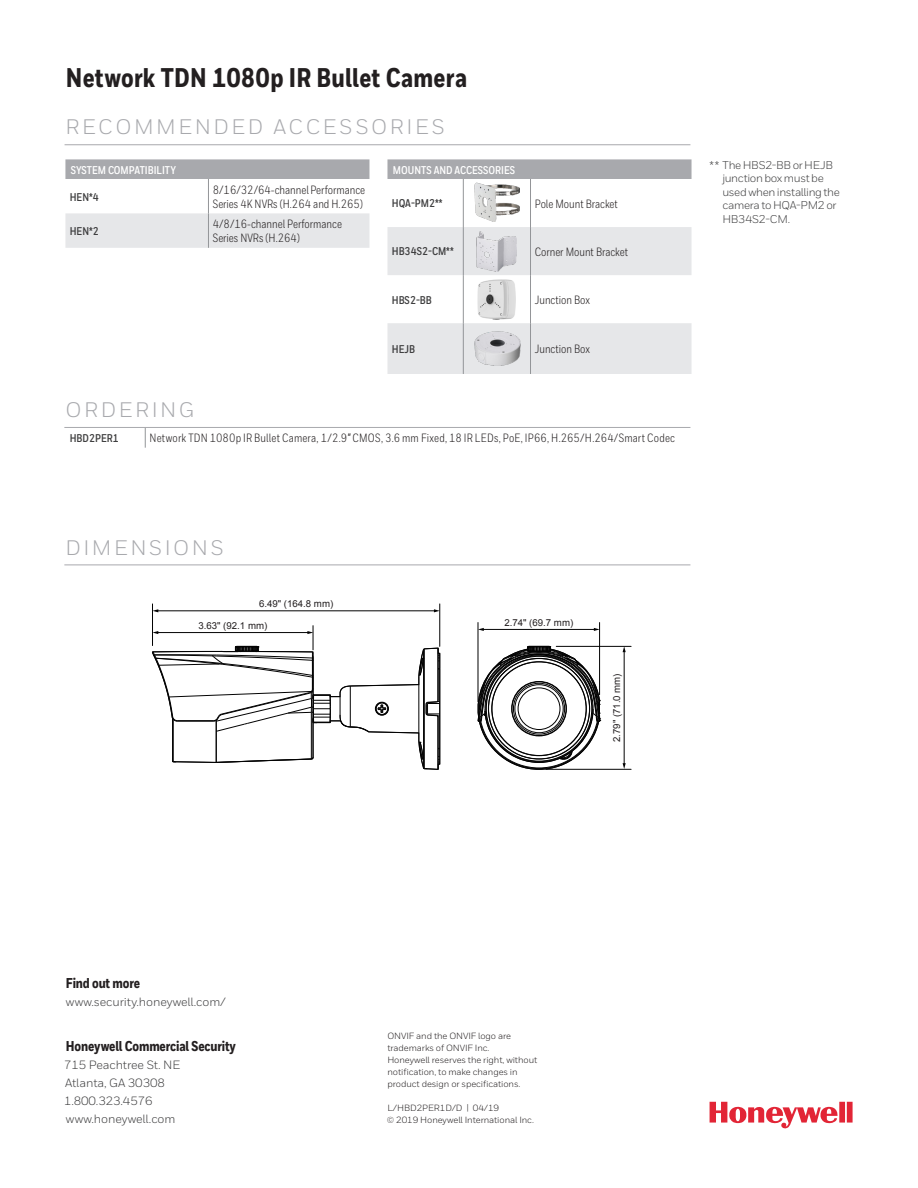
<style>
.page{position:relative;width:918px;height:1188px;background:#fff}
.page>*{position:absolute;margin:0;border:0;box-sizing:border-box;transform-origin:0 0}
.Datasheet__Specifica{font:800 27px "Honeywell Cond";letter-spacing:.01em;color:#231f20}
.Datasheet__Sidebar_H{font:21px "Honeywell Sans";letter-spacing:.12em;color:#a8a9ad}
.Cover__Address_Block{font:800 14.25px "Honeywell Cond";letter-spacing:-.01em;color:#231f20}
.Table__Body{font:12px/14.2px "Honeywell Cond";color:#231f20}
.Cover__Address_Block-2{font:12px "Honeywell Sans";letter-spacing:-.01em;color:#3e3e3f}
.Datasheet__Specifica-2{font:11.25px/13.5px "Honeywell Sans";letter-spacing:-.03em;color:#3e3e3f}
.Table__Body__Bold__A{font:700 11.25px "Honeywell Cond";color:#3e3e3f}
.Table__Header__All_C{font:700 11.25px "Honeywell Cond";color:#fff}
.t1{font:9.6px "Arial";color:#231f20}
.Cover__Copyright{font:9px/12px "Honeywell Sans";letter-spacing:-.01em;color:#231f20}
.s1{font-weight:500;font-style:italic}
</style>
<div class="page">
<svg style="left:710px;top:1102px;width:143px;height:27px"></svg>
<div style="left:65px;top:159px;width:304px;height:20px;background:#a8a9ad"></div>
<div style="left:65px;top:213px;width:304px;height:35px;background:#e6e7e9"></div>
<hr style="left:208px;top:179px;width:1px;height:34px;background:#939598">
<hr style="left:208px;top:213px;width:1px;height:35px;background:#939598">
<div style="left:387px;top:159px;width:305px;height:20px;background:#a8a9ad"></div>
<svg style="left:387px;top:227px;width:305px;height:147px;fill:#e6e7e9"></svg>
<hr style="left:463px;top:179px;width:1px;height:48px;background:#939598">
<hr style="left:530px;top:179px;width:1px;height:48px;background:#939598">
<hr style="left:463px;top:227px;width:1px;height:48px;background:#939598">
<hr style="left:530px;top:227px;width:1px;height:48px;background:#939598">
<hr style="left:463px;top:275px;width:1px;height:48px;background:#939598">
<hr style="left:530px;top:275px;width:1px;height:48px;background:#939598">
<hr style="left:463px;top:323px;width:1px;height:51px;background:#939598">
<hr style="left:530px;top:323px;width:1px;height:51px;background:#939598">
<img style="left:475px;top:331px;width:45px;height:35px">
<svg style="left:145px;top:428px;width:1px;height:20px"></svg>
<hr style="left:65px;top:144px;width:625px;height:1px;background:#a8a9ad">
<hr style="left:64px;top:427px;width:626px;height:1px;background:#a8a9ad">
<img style="left:474px;top:183px;width:46px;height:38px">
<hr style="left:64px;top:565px;width:626px;height:1px;background:#a8a9ad">
<svg style="left:477px;top:640px;width:124px;height:130px"></svg>
<hr style="left:157px;top:611px;width:278px;height:1px;background:#030303">
<svg style="left:434px;top:609px;width:6px;height:3px"></svg>
<hr style="left:483px;top:629px;width:112px;height:1px;background:#030303">
<svg style="left:479px;top:628px;width:5px;height:3px"></svg>
<hr style="left:556px;top:646px;width:75px;height:1px;background:#030303">
<hr style="left:546px;top:769px;width:85px;height:1px;background:#030303">
<svg style="left:152px;top:621px;width:289px;height:149px"></svg>
<hr style="left:152px;top:604px;width:1px;height:41px;background:#030303">
<hr style="left:440px;top:604px;width:1px;height:42px;background:#030303">
<hr style="left:478px;top:623px;width:1px;height:79px;background:#030303">
<hr style="left:599px;top:623px;width:1px;height:72px;background:#030303">
<hr style="left:624px;top:651px;width:1px;height:113px;background:#030303">
<svg style="left:623px;top:646px;width:3px;height:6px"></svg>
<svg style="left:623px;top:763px;width:3px;height:6px"></svg>
<img style="left:477px;top:231px;width:39px;height:40px">
<img style="left:478px;top:279px;width:38px;height:40px">
<p class="Datasheet__Specifica" style="left:66px;top:61px;width:403px">Network TDN 1080p IR Bullet Camera</p>
<p class="Datasheet__Sidebar_H" style="left:66px;top:115px;width:380px">RECOMMENDED ACCESSORIES</p>
<p class="Table__Header__All_C" style="left:71px;top:163px;width:107px">SYSTEM COMPATIBILITY</p>
<p class="Table__Body__Bold__A" style="left:70px;top:190px;width:31px">HEN*4</p>
<p class="Table__Body" style="left:213px;top:183px;width:154px">8/16/32/64-channel Performance<br>Series 4K NVRs (H.264 and H.265)</p>
<p class="Table__Body__Bold__A" style="left:70px;top:224px;width:31px">HEN*2</p>
<p class="Table__Body" style="left:213px;top:217px;width:131px">4/8/16-channel Performance<br>Series NVRs (H.264)</p>
<p class="Datasheet__Sidebar_H" style="left:65px;top:397px;width:130px">ORDERING</p>
<p class="Table__Header__All_C" style="left:393px;top:163px;width:124px">MOUNTS AND ACCESSORIES</p>
<p class="Table__Body__Bold__A" style="left:392px;top:197px;width:52px">HQA-PM2**</p>
<p class="Table__Body" style="left:535px;top:196px;width:85px">Pole Mount Bracket</p>
<p class="Table__Body__Bold__A" style="left:392px;top:245px;width:63px">HB34S2-CM**</p>
<p class="Table__Body" style="left:535px;top:245px;width:95px">Corner Mount Bracket</p>
<p class="Table__Body__Bold__A" style="left:392px;top:293px;width:42px">HBS2-BB</p>
<p class="Table__Body" style="left:535px;top:293px;width:57px">Junction Box</p>
<p class="Table__Body__Bold__A" style="left:392px;top:342px;width:25px">HEJB</p>
<p class="Table__Body" style="left:535px;top:342px;width:57px">Junction Box</p>
<p class="Table__Body__Bold__A" style="left:70px;top:431px;width:51px">HBD2PER1</p>
<p class="Table__Body" style="left:150px;top:431px;width:527px">Network TDN 1080p IR Bullet Camera, 1/2.9<span class="s1">"</span> CMOS, 3.6 mm Fixed, 18 IR LEDs, PoE, IP66, H.265/H.264/Smart Codec</p>
<p class="Datasheet__Specifica-2" style="left:722px;top:158px;width:119px;text-indent:-13px">** The HBS2-BB or HEJB junction box must be used when installing the camera to HQA-PM2 or<br>HB34S2-CM.</p>
<p class="Datasheet__Sidebar_H" style="left:65px;top:535px;width:160px">DIMENSIONS</p>
<p class="t1" style="left:259px;top:598px;width:76px">6.49" (164.8 mm)</p>
<p class="t1" style="left:198px;top:619px;width:70px">3.63" (92.1 mm)</p>
<p class="t1" style="left:504px;top:616px;width:70px">2.74" (69.7 mm)</p>
<p class="t1" style="left:611px;top:742px;width:70px;rotate:-90deg">2.79" (71.0 mm)</p>
<p class="Cover__Address_Block" style="left:66px;top:974px;width:76px">Find out more</p>
<p class="Cover__Address_Block-2" style="left:66px;top:994px;width:162px">www.security.honeywell.com/</p>
<p class="Cover__Address_Block" style="left:66px;top:1037px;width:172px">Honeywell Commercial Security</p>
<p class="Cover__Address_Block-2" style="left:64px;top:1057px;width:118px">715 Peachtree St. NE</p>
<p class="Cover__Address_Block-2" style="left:65px;top:1075px;width:101px">Atlanta, GA 30308</p>
<p class="Cover__Address_Block-2" style="left:64px;top:1093px;width:90px">1.800.323.4576</p>
<p class="Cover__Address_Block-2" style="left:66px;top:1111px;width:111px">www.honeywell.com</p>
<p class="Cover__Copyright" style="left:387px;top:1029px;width:125px">ONVIF and the ONVIF logo are trademarks of ONVIF Inc.</p>
<p class="Cover__Copyright" style="left:387px;top:1053px;width:151px">Honeywell reserves the right, without notification, to make changes in product design or specifications.</p>
<p class="Cover__Copyright" style="left:387px;top:1101px;width:113px">L/HBD2PER1D/D | 04/19</p>
<p class="Cover__Copyright" style="left:387px;top:1113px;width:149px">© 2019 Honeywell International Inc.</p>
</div>
